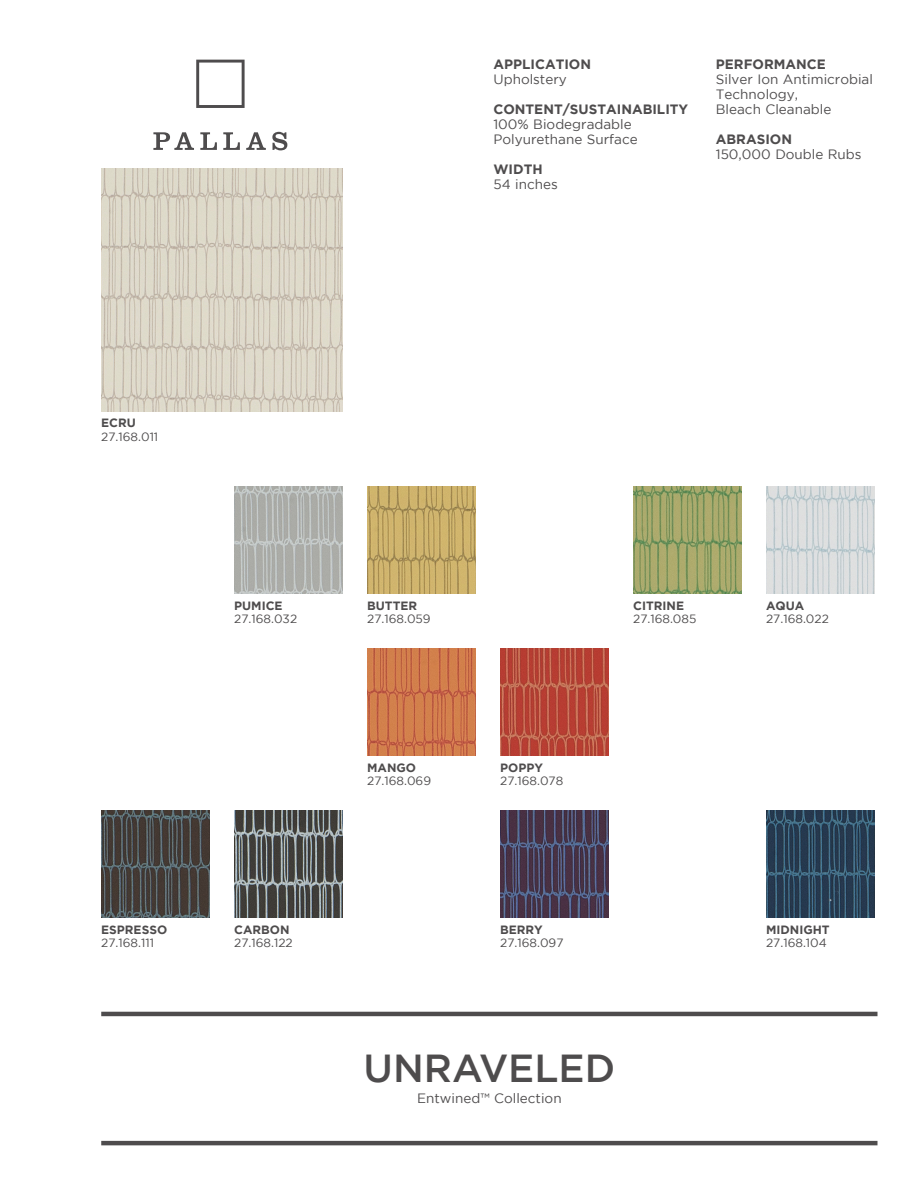
<style>
.page{position:relative;width:918px;height:1188px;background:#fff}
.page>*{position:absolute;margin:0;border:0;box-sizing:border-box;transform-origin:0 0}
.t1{font:500 39px "Gotham";color:#4e4c4d}
.t2{font:13.5px/15px "Gotham";color:#4e4c4d}
.t3{font:700 13.5px "Gotham";color:#4e4c4d}
.t4{font:12px "Gotham";color:#4e4c4d}
.t5{font:700 12px "Gotham";color:#4e4c4d}
</style>
<div class="page">
<svg style="left:153px;top:132px;width:41px;height:18px"></svg>
<svg style="left:200px;top:132px;width:17px;height:18px"></svg>
<svg style="left:223px;top:132px;width:17px;height:18px"></svg>
<svg style="left:246px;top:132px;width:20px;height:18px"></svg>
<svg style="left:272px;top:132px;width:15px;height:18px"></svg>
<svg style="left:196px;top:60px;width:49px;height:48px"></svg>
<hr style="left:101px;top:1012px;width:777px;height:4px;background:#4e4c4d">
<hr style="left:101px;top:1141px;width:777px;height:4px;background:#4e4c4d">
<img style="left:101px;top:169px;width:241px;height:243px">
<img style="left:234px;top:486px;width:108px;height:108px">
<img style="left:367px;top:486px;width:108px;height:108px">
<img style="left:633px;top:486px;width:108px;height:108px">
<img style="left:766px;top:486px;width:108px;height:108px">
<img style="left:367px;top:648px;width:108px;height:108px">
<img style="left:500px;top:648px;width:108px;height:108px">
<img style="left:101px;top:810px;width:108px;height:108px">
<img style="left:234px;top:810px;width:108px;height:108px">
<img style="left:500px;top:810px;width:108px;height:108px">
<img style="left:766px;top:810px;width:108px;height:108px">
<p class="t3" style="left:493px;top:57px;width:99px">APPLICATION</p>
<p class="t2" style="left:493px;top:72px;width:75px">Upholstery</p>
<p class="t3" style="left:493px;top:102px;width:196px">CONTENT/SUSTAINABILITY</p>
<p class="t2" style="left:493px;top:117px;width:146px">100% Biodegradable<br>Polyurethane Surface</p>
<p class="t3" style="left:493px;top:162px;width:51px">WIDTH</p>
<p class="t2" style="left:493px;top:177px;width:66px">54 inches</p>
<p class="t3" style="left:716px;top:57px;width:111px">PERFORMANCE</p>
<p class="t2" style="left:716px;top:72px;width:159px">Silver Ion Antimicrobial<br>Technology,<br>Bleach Cleanable</p>
<p class="t3" style="left:716px;top:132px;width:78px">ABRASION</p>
<p class="t2" style="left:716px;top:147px;width:147px">150,000 Double Rubs</p>
<p class="t5" style="left:101px;top:416px;width:36px">ECRU</p>
<p class="t4" style="left:101px;top:430px;width:59px">27.168.011</p>
<p class="t5" style="left:234px;top:598px;width:50px">PUMICE</p>
<p class="t4" style="left:234px;top:612px;width:64px">27.168.032</p>
<p class="t5" style="left:101px;top:922px;width:68px">ESPRESSO</p>
<p class="t4" style="left:101px;top:936px;width:54px">27.168.111</p>
<p class="t5" style="left:234px;top:922px;width:57px">CARBON</p>
<p class="t4" style="left:234px;top:936px;width:60px">27.168.122</p>
<p class="t5" style="left:367px;top:598px;width:52px">BUTTER</p>
<p class="t4" style="left:367px;top:612px;width:65px">27.168.059</p>
<p class="t5" style="left:367px;top:760px;width:50px">MANGO</p>
<p class="t4" style="left:367px;top:774px;width:65px">27.168.069</p>
<p class="t5" style="left:500px;top:760px;width:44px">POPPY</p>
<p class="t4" style="left:500px;top:774px;width:65px">27.168.078</p>
<p class="t5" style="left:633px;top:598px;width:52px">CITRINE</p>
<p class="t4" style="left:633px;top:612px;width:65px">27.168.085</p>
<p class="t5" style="left:500px;top:922px;width:44px">BERRY</p>
<p class="t4" style="left:500px;top:936px;width:65px">27.168.097</p>
<h1 class="t1" style="left:364px;top:1046px;width:253px">UNRAVELED</h1>
<p class="t2" style="left:417px;top:1090px;width:146px">Entwined™ Collection</p>
<p class="t5" style="left:766px;top:598px;width:40px">AQUA</p>
<p class="t4" style="left:766px;top:612px;width:64px">27.168.022</p>
<p class="t5" style="left:766px;top:922px;width:65px">MIDNIGHT</p>
<p class="t4" style="left:766px;top:936px;width:62px">27.168.104</p>
</div>
